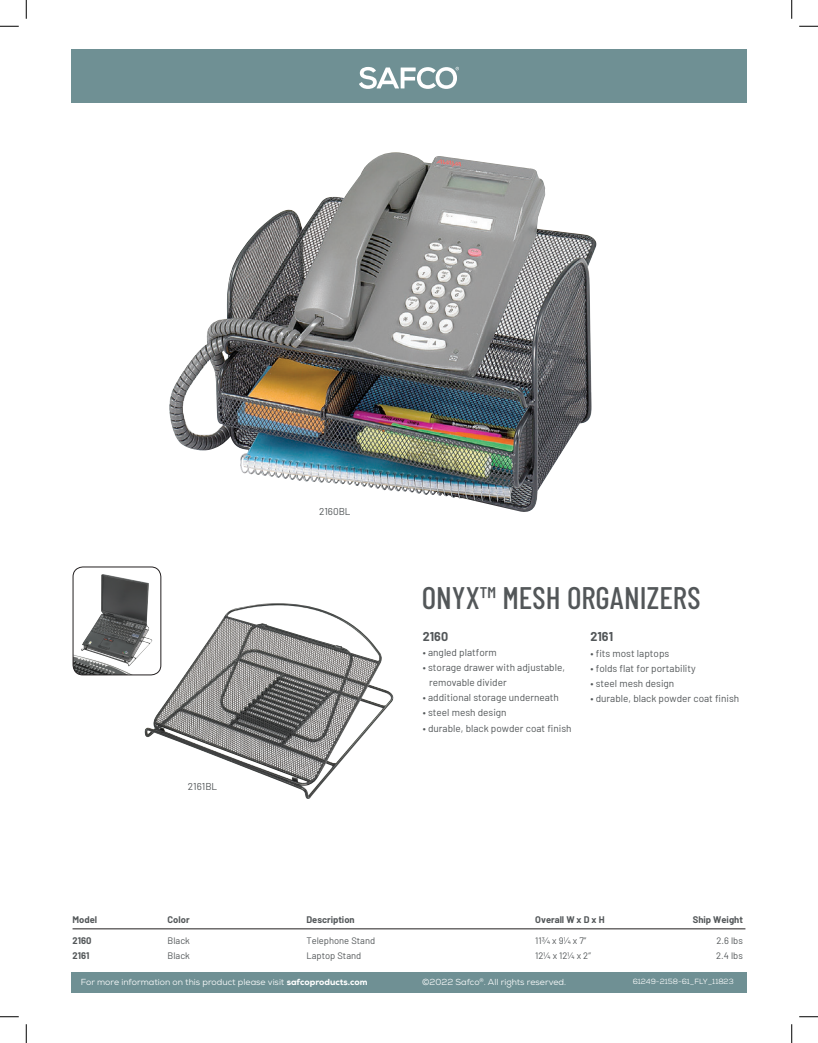
<style>
.page{position:relative;width:818px;height:1043px;background:#fff}
.page>*{position:absolute;margin:0;border:0;box-sizing:border-box;transform-origin:0 0}
.t1{font:500 31.25px "Barlow Condensed";color:#535759}
.t2{font:700 12.5px "Barlow";color:#535759}
.t3{font:10px/15px "Barlow";color:#535759}
.t4{font:9.38px "Barlow";color:#535759}
.t5{font:700 9.38px "Barlow";color:#535759}
.t6{font:8.75px "Nexa";color:#fff}
.t7{font:7.5px "Nexa";color:#fff}
.s1{font-weight:800}
</style>
<div class="page">
<div style="left:71px;top:972px;width:675px;height:20px;background:#6f9094"></div>
<div style="left:71px;top:50px;width:675px;height:53px;background:#6f9094"></div>
<svg style="left:359px;top:67px;width:100px;height:22px"></svg>
<hr style="left:72px;top:928px;width:673px;height:1px;background:#231f20">
<img style="left:144px;top:603px;width:250px;height:196px">
<img style="left:169px;top:152px;width:428px;height:360px">
<img style="left:73px;top:574px;width:79px;height:101px">
<div style="left:73px;top:566px;width:88px;height:109px;border:1px solid #231f20;border-radius:10px"></div>
<svg style="left:0;top:25px;width:19px;height:2px"></svg>
<svg style="left:799px;top:25px;width:19px;height:2px"></svg>
<svg style="left:0;top:1016px;width:19px;height:1px"></svg>
<svg style="left:799px;top:1016px;width:19px;height:1px"></svg>
<svg style="left:25px;top:0;width:2px;height:19px"></svg>
<svg style="left:25px;top:1024px;width:2px;height:18px"></svg>
<svg style="left:791px;top:0;width:1px;height:19px"></svg>
<svg style="left:791px;top:1024px;width:1px;height:18px"></svg>
<p class="t3" style="left:188px;top:778px;width:31px">2161BL</p>
<p class="t3" style="left:319px;top:503px;width:33px">2160BL</p>
<h1 class="t1" style="left:422px;top:578px;width:280px">ONYX™ MESH ORGANIZERS</h1>
<p class="t2" style="left:423px;top:627px;width:27px">2160</p>
<p class="t3" style="left:423px;top:644px;width:75px">• angled platform</p>
<p class="t3" style="left:429px;top:659px;width:137px;text-indent:-6px">• storage drawer with adjustable, removable divider</p>
<p class="t3" style="left:423px;top:689px;width:138px">• additional storage underneath</p>
<p class="t3" style="left:423px;top:704px;width:85px">• steel mesh design</p>
<p class="t3" style="left:423px;top:719px;width:150px">• durable, black powder coat finish</p>
<p class="t2" style="left:590px;top:627px;width:24px">2161</p>
<p class="t3" style="left:590px;top:644px;width:80px">• fits most laptops</p>
<p class="t3" style="left:590px;top:659px;width:107px">• folds flat for portability</p>
<p class="t3" style="left:590px;top:674px;width:85px">• steel mesh design</p>
<p class="t3" style="left:590px;top:689px;width:150px">• durable, black powder coat finish</p>
<p class="t5" style="left:72px;top:912px;width:26px">Model</p>
<p class="t5" style="left:167px;top:912px;width:24px">Color</p>
<p class="t5" style="left:306px;top:912px;width:50px">Description</p>
<p class="t5" style="left:535px;top:912px;width:71px">Overall W x D x H</p>
<p class="t5" style="left:692px;top:912px;width:52px">Ship Weight</p>
<p class="t5" style="left:72px;top:933px;width:20px">2160</p>
<p class="t4" style="left:167px;top:933px;width:24px">Black</p>
<p class="t4" style="left:306px;top:933px;width:70px">Telephone Stand</p>
<p class="t4" style="left:535px;top:933px;width:53px">113/4 x 91/4 x 7”</p>
<p class="t4" style="left:716px;top:933px;width:28px">2.6 lbs</p>
<p class="t5" style="left:72px;top:948px;width:18px">2161</p>
<p class="t4" style="left:167px;top:948px;width:24px">Black</p>
<p class="t4" style="left:306px;top:948px;width:56px">Laptop Stand</p>
<p class="t4" style="left:535px;top:948px;width:57px">121/4 x 121/4 x 2”</p>
<p class="t4" style="left:716px;top:948px;width:28px">2.4 lbs</p>
<p class="t6" style="left:422px;top:976px;width:145px">©2022 Safco<sup>®</sup>. All rights reserved.</p>
<p class="t6" style="left:81px;top:976px;width:288px">For more information on this product please visit <span class="s1">safcoproducts.com</span></p>
<p class="t7" style="left:632px;top:976px;width:102px">61249-2158-61_FLY_11823</p>
</div>
